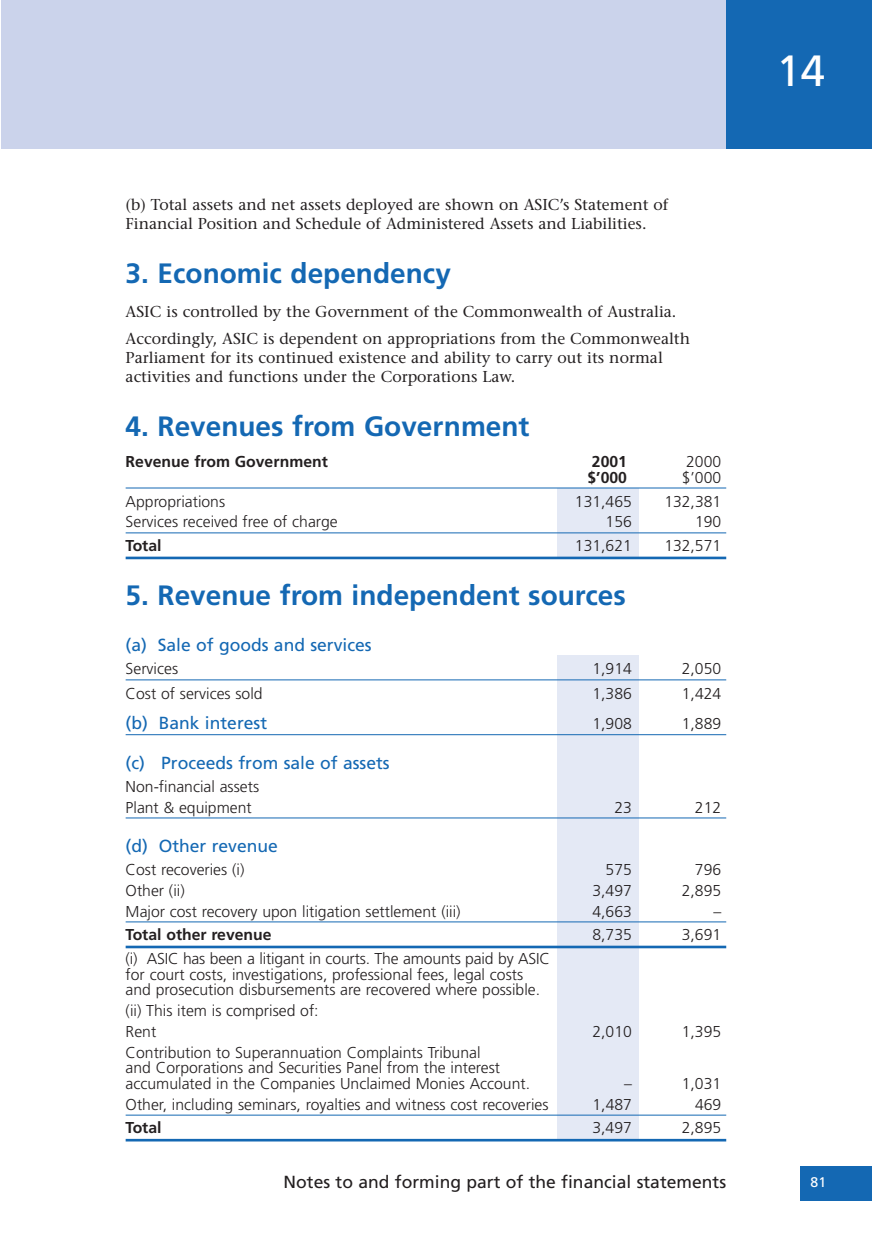
<style>
.page{position:relative;width:872px;height:1239px;background:#fff}
.page>*{position:absolute;margin:0;border:0;box-sizing:border-box;transform-origin:0 0}
.t1{font:43.75px "Frutiger";color:#fff}
.t2{font:700 28px "Frutiger";color:#1468b3}
.t3{font:17.5px "Frutiger";color:#1468b3}
.t4{font:17.5px "Frutiger";color:#231f20}
.t5{font:300 15.75px/15.8px "Frutiger";color:#231f20}
.t6{font:15.75px/19.2px "Stone Serif";color:#231f20}
.t7{font:700 15.75px "Frutiger";color:#231f20}
.t8{font:14px "Frutiger";color:#fff}
</style>
<div class="page">
<div style="left:557px;top:488px;width:82px;height:70px;background:#e4e9f5"></div>
<div style="left:557px;top:655px;width:82px;height:484px;background:#e4e9f5"></div>
<div style="left:2px;top:0;width:724px;height:149px;background:#cbd3eb"></div>
<div style="left:800px;top:1166px;width:72px;height:34px;background:#1468b3"></div>
<hr style="left:126px;top:488px;width:600px;height:1px;background:#1468b3">
<hr style="left:126px;top:532px;width:600px;height:1px;background:#1468b3">
<hr style="left:126px;top:557px;width:600px;height:2px;background:#1468b3">
<hr style="left:126px;top:679px;width:600px;height:1px;background:#1468b3">
<hr style="left:126px;top:734px;width:600px;height:1px;background:#1468b3">
<hr style="left:126px;top:818px;width:600px;height:1px;background:#1468b3">
<hr style="left:126px;top:921px;width:600px;height:1px;background:#1468b3">
<hr style="left:126px;top:946px;width:600px;height:2px;background:#1468b3">
<hr style="left:126px;top:1115px;width:600px;height:1px;background:#1468b3">
<hr style="left:126px;top:1139px;width:600px;height:3px;background:#1468b3">
<div style="left:726px;top:0;width:146px;height:149px;background:#1468b3"></div>
<p class="t6" style="left:126px;top:197px;width:544px">(b) Total assets and net assets deployed are shown on ASIC’s Statement of<br>Financial Position and Schedule of Administered Assets and Liabilities.</p>
<h2 class="t2" style="left:126px;top:262px;width:327px">3. Economic dependency</h2>
<p class="t6" style="left:126px;top:300px;width:566px;line-height:26.8px">ASIC is controlled by the Government of the Commonwealth of Australia.<br>Accordingly, ASIC is dependent on appropriations from the Commonwealth</p>
<p class="t6" style="left:126px;top:350px;width:538px">Parliament for its continued existence and ability to carry out its normal activities and functions under the Corporations Law.</p>
<h2 class="t2" style="left:126px;top:415px;width:405px">4. Revenues from Government</h2>
<p class="t7" style="left:126px;top:455px;width:204px">Revenue from Government</p>
<p class="t7" style="left:592px;top:455px;width:37px">2001</p>
<p class="t5" style="left:686px;top:455px;width:37px">2000</p>
<p class="t7" style="left:587px;top:471px;width:41px">$’000</p>
<p class="t5" style="left:681px;top:470px;width:41px">$’000</p>
<p class="t5" style="left:126px;top:495px;width:101px">Appropriations</p>
<p class="t5" style="left:575px;top:495px;width:58px">131,465</p>
<p class="t5" style="left:664px;top:495px;width:58px">132,381</p>
<p class="t5" style="left:126px;top:515px;width:213px">Services received free of charge</p>
<p class="t5" style="left:605px;top:515px;width:28px">156</p>
<p class="t5" style="left:695px;top:515px;width:28px">190</p>
<p class="t7" style="left:126px;top:539px;width:37px">Total</p>
<p class="t5" style="left:575px;top:539px;width:58px">131,621</p>
<p class="t5" style="left:664px;top:539px;width:58px">132,571</p>
<h2 class="t2" style="left:126px;top:584px;width:501px">5. Revenue from independent sources</h2>
<p class="t3" style="left:126px;top:638px;width:247px">(a) Sale of goods and services</p>
<p class="t5" style="left:126px;top:662px;width:54px">Services</p>
<p class="t5" style="left:592px;top:662px;width:41px">1,914</p>
<p class="t5" style="left:681px;top:662px;width:41px">2,050</p>
<p class="t5" style="left:126px;top:687px;width:138px">Cost of services sold</p>
<p class="t5" style="left:592px;top:687px;width:41px">1,386</p>
<p class="t5" style="left:681px;top:687px;width:41px">1,424</p>
<p class="t3" style="left:126px;top:716px;width:143px">(b) Bank interest</p>
<p class="t5" style="left:592px;top:717px;width:41px">1,908</p>
<p class="t5" style="left:681px;top:717px;width:41px">1,889</p>
<p class="t3" style="left:126px;top:756px;width:265px">(c) Proceeds from sale of assets</p>
<p class="t5" style="left:126px;top:777px;width:135px;line-height:20.7px">Non-financial assets<br>Plant &amp; equipment</p>
<p class="t5" style="left:614px;top:800px;width:19px">23</p>
<p class="t5" style="left:695px;top:800px;width:28px">212</p>
<p class="t3" style="left:126px;top:839px;width:154px">(d) Other revenue</p>
<p class="t5" style="left:126px;top:863px;width:120px">Cost recoveries (i)</p>
<p class="t5" style="left:605px;top:863px;width:28px">575</p>
<p class="t5" style="left:695px;top:863px;width:28px">796</p>
<p class="t5" style="left:126px;top:884px;width:61px">Other (ii)</p>
<p class="t5" style="left:592px;top:884px;width:41px">3,497</p>
<p class="t5" style="left:681px;top:884px;width:41px">2,895</p>
<p class="t5" style="left:126px;top:904px;width:336px">Major cost recovery upon litigation settlement (iii)</p>
<p class="t5" style="left:592px;top:904px;width:41px">4,663</p>
<p class="t5" style="left:713px;top:904px;width:9px">–</p>
<p class="t7" style="left:126px;top:928px;width:147px">Total other revenue</p>
<p class="t5" style="left:592px;top:928px;width:41px">8,735</p>
<p class="t5" style="left:681px;top:928px;width:41px">3,691</p>
<p class="t5" style="left:126px;top:952px;width:426px">(i) ASIC has been a litigant in courts. The amounts paid by ASIC for court costs, investigations, professional fees, legal costs and prosecution disbursements are recovered where possible.</p>
<p class="t5" style="left:126px;top:1002px;width:194px;line-height:20.7px">(ii) This item is comprised of:<br>Rent</p>
<p class="t5" style="left:592px;top:1025px;width:41px">2,010</p>
<p class="t5" style="left:681px;top:1025px;width:41px">1,395</p>
<p class="t5" style="left:126px;top:1045px;width:406px">Contribution to Superannuation Complaints Tribunal<br>and Corporations and Securities Panel from the interest accumulated in the Companies Unclaimed Monies Account.</p>
<p class="t5" style="left:624px;top:1077px;width:9px">–</p>
<p class="t5" style="left:681px;top:1077px;width:41px">1,031</p>
<p class="t5" style="left:126px;top:1098px;width:424px">Other, including seminars, royalties and witness cost recoveries</p>
<p class="t5" style="left:592px;top:1098px;width:41px">1,487</p>
<p class="t5" style="left:695px;top:1098px;width:28px">469</p>
<p class="t7" style="left:126px;top:1121px;width:37px">Total</p>
<p class="t5" style="left:592px;top:1121px;width:41px">3,497</p>
<p class="t5" style="left:681px;top:1121px;width:41px">2,895</p>
<h1 class="t1" style="left:776px;top:53px;width:50px">14</h1>
<p class="t4" style="left:283px;top:1175px;width:444px">Notes to and forming part of the financial statements</p>
<p class="t8" style="left:810px;top:1176px;width:17px">81</p>
</div>
